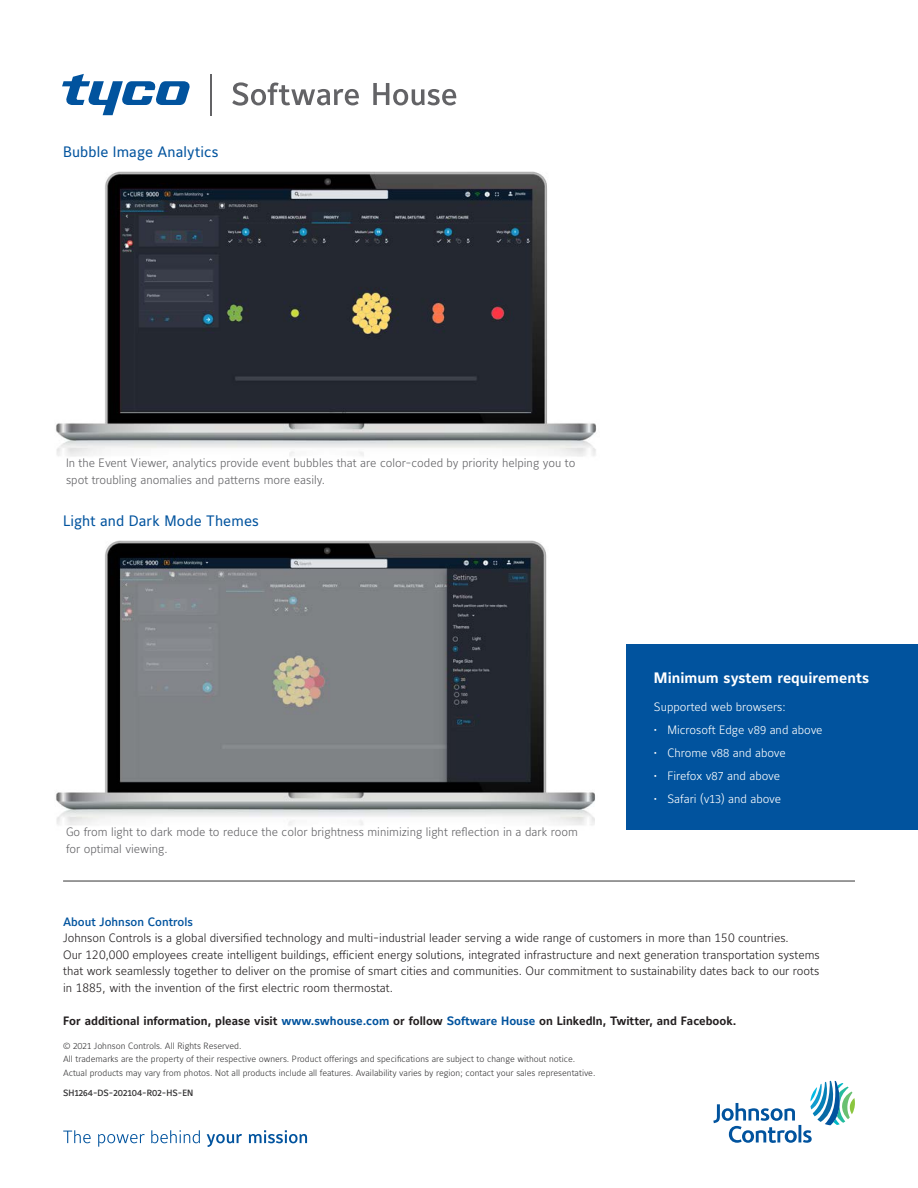
<style>
.page{position:relative;width:918px;height:1188px;background:#fff}
.page>*{position:absolute;margin:0;border:0;box-sizing:border-box;transform-origin:0 0}
.t1{font:15px "Maurea Jci Lf ML";letter-spacing:.005em;color:#01539e}
.t2{font:700 15px "Maurea Jci Lf ML";color:#fff}
.t3{font:300 12px/16.5px "Maurea Jci Tf ML";color:#231f20}
.t4{font:300 12px/16.5px "Maurea Jci Lf ML";color:#636366}
.t5{font:700 12px "Maurea Jci Tf ML";color:#231f20}
.t6{font:300 12px "Maurea Jci Lf ML";color:#fff}
.t7{font:500 12px "Maurea Jci Tf ML";color:#01539e}
.t8{font:300 9px/13.2px "Maurea Jci Lf ML";color:#363536}
.t9{font:500 9px "Maurea Jci Lf ML";color:#363536}
.s1{color:#01539e}
</style>
<div class="page">
<img style="left:56px;top:540px;width:539px;height:285px">
<img style="left:55px;top:171px;width:541px;height:286px">
<svg style="left:713px;top:1081px;width:142px;height:62px"></svg>
<svg style="left:63px;top:1130px;width:28px;height:13px"></svg>
<svg style="left:98px;top:1134px;width:47px;height:13px"></svg>
<svg style="left:151px;top:1130px;width:49px;height:13px"></svg>
<svg style="left:207px;top:1134px;width:35px;height:13px"></svg>
<svg style="left:249px;top:1130px;width:58px;height:13px"></svg>
<hr style="left:63px;top:881px;width:792px;height:1px;background:#363536">
<svg style="left:62px;top:74px;width:128px;height:41px"></svg>
<hr style="left:210px;top:74px;width:2px;height:41px;background:#636366">
<svg style="left:232px;top:82px;width:127px;height:24px"></svg>
<svg style="left:373px;top:83px;width:83px;height:22px"></svg>
<div style="left:627px;top:644px;width:291px;height:186px;background:#01539e"></div>
<p class="t1" style="left:63px;top:143px;width:157px">Bubble Image Analytics</p>
<p class="t4" style="left:66px;top:455px;width:511px">In the Event Viewer, analytics provide event bubbles that are color-coded by priority helping you to spot troubling anomalies and patterns more easily.</p>
<p class="t1" style="left:63px;top:512px;width:197px">Light and Dark Mode Themes</p>
<p class="t4" style="left:66px;top:824px;width:513px">Go from light to dark mode to reduce the color brightness minimizing light reflection in a dark room for optimal viewing.</p>
<p class="t2" style="left:654px;top:668px;width:217px">Minimum system requirements</p>
<p class="t6" style="left:654px;top:700px;width:133px">Supported web browsers:</p>
<p class="t6" style="left:654px;top:723px;width:170px">• Microsoft Edge v89 and above</p>
<p class="t6" style="left:654px;top:746px;width:133px">• Chrome v88 and above</p>
<p class="t6" style="left:654px;top:769px;width:128px">• Firefox v87 and above</p>
<p class="t6" style="left:654px;top:791px;width:129px">• Safari (v13) and above</p>
<p class="t7" style="left:63px;top:915px;width:131px">About Johnson Controls</p>
<p class="t3" style="left:63px;top:930px;width:758px">Johnson Controls is a global diversified technology and multi-industrial leader serving a wide range of customers in more than 150 countries.<br>Our 120,000 employees create intelligent buildings, efficient energy solutions, integrated infrastructure and next generation transportation systems that work seamlessly together to deliver on the promise of smart cities and communities. Our commitment to sustainability dates back to our roots in 1885, with the invention of the first electric room thermostat.</p>
<p class="t5" style="left:63px;top:1014px;width:675px">For additional information, please visit <span class="s1">www.swhouse.com</span> or follow <span class="s1">Software House</span> on LinkedIn, Twitter, and Facebook.</p>
<p class="t8" style="left:63px;top:1039px;width:534px">© 2021 Johnson Controls. All Rights Reserved.<br>All trademarks are the property of their respective owners. Product offerings and specifications are subject to change without notice.<br>Actual products may vary from photos. Not all products include all features. Availability varies by region; contact your sales representative.</p>
<p class="t9" style="left:63px;top:1087px;width:132px">SH1264-DS-202104-R02-HS-EN</p>
</div>
